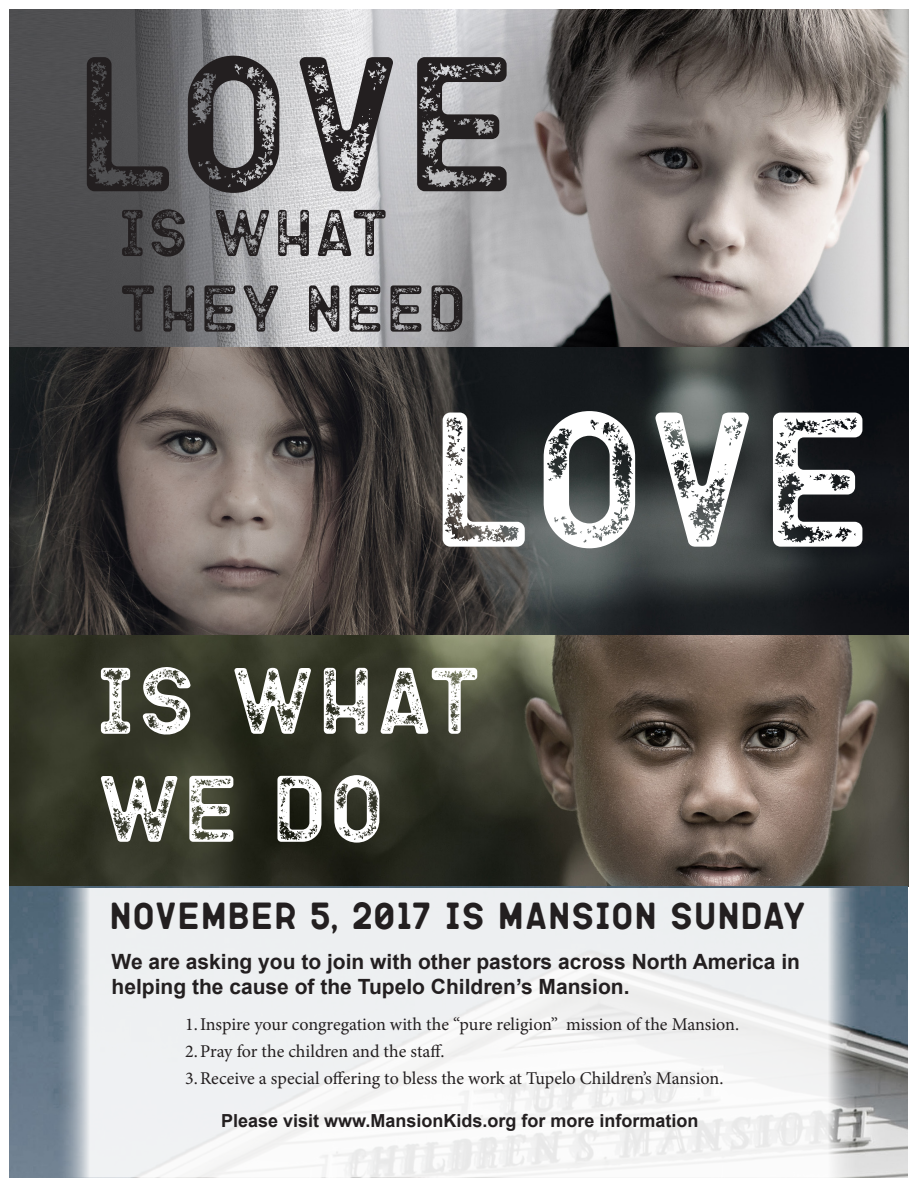
<style>
.page{position:relative;width:918px;height:1188px;background:#fff}
.page>*{position:absolute;margin:0;border:0;box-sizing:border-box;transform-origin:0 0}
.t1{font:183px "Ovsyanka Press";color:#231f20}
.t2{font:183px "Ovsyanka Press";color:#fff}
.t3{font:90px "Ovsyanka Press";letter-spacing:-.02em;color:#fff}
.t4{font:63px "Ovsyanka Press";letter-spacing:-.015em;color:#231f20}
.t5{font:36px "Ovsyanka";letter-spacing:-.01em;color:#231f20}
.t6{font:700 21px/25.2px "Arial";color:#231f20}
.t7{font:18px "Minion Pro";letter-spacing:-.005em;color:#231f20}
.t8{font:700 18px "Arial";color:#231f20}
</style>
<div class="page">
<img style="left:9px;top:9px;width:900px;height:338px">
<img style="left:9px;top:347px;width:900px;height:288px">
<img style="left:9px;top:635px;width:900px;height:252px">
<img style="left:9px;top:887px;width:898px;height:291px">
<svg style="left:54px;top:888px;width:810px;height:290px;fill:#eef0f1"></svg>
<p class="t1" style="left:72px;top:12px;width:451px">LOVE</p>
<p class="t4" style="left:117px;top:194px;width:275px">IS WHAT</p>
<p class="t4" style="left:117px;top:270px;width:352px">THEY NEED</p>
<p class="t2" style="left:428px;top:368px;width:451px">LOVE</p>
<p class="t3" style="left:94px;top:646px;width:392px">IS WHAT</p>
<p class="t3" style="left:94px;top:754px;width:294px">WE DO</p>
<p class="t5" style="left:109px;top:894px;width:699px">NOVEMBER 5, 2017 IS MANSION SUNDAY</p>
<p class="t6" style="left:112px;top:949px;width:690px">We are asking you to join with other pastors across North America in helping the cause of the Tupelo Children’s Mansion.</p>
<p class="t7" style="left:185px;top:1012px;width:556px">1.Inspire your congregation with the “pure religion” mission of the Mansion.</p>
<p class="t7" style="left:185px;top:1039px;width:261px">2.Pray for the children and the staff.</p>
<p class="t7" style="left:185px;top:1066px;width:540px">3.Receive a special offering to bless the work at Tupelo Children’s Mansion.</p>
<p class="t8" style="left:221px;top:1108px;width:479px">Please visit www.MansionKids.org for more information</p>
</div>
